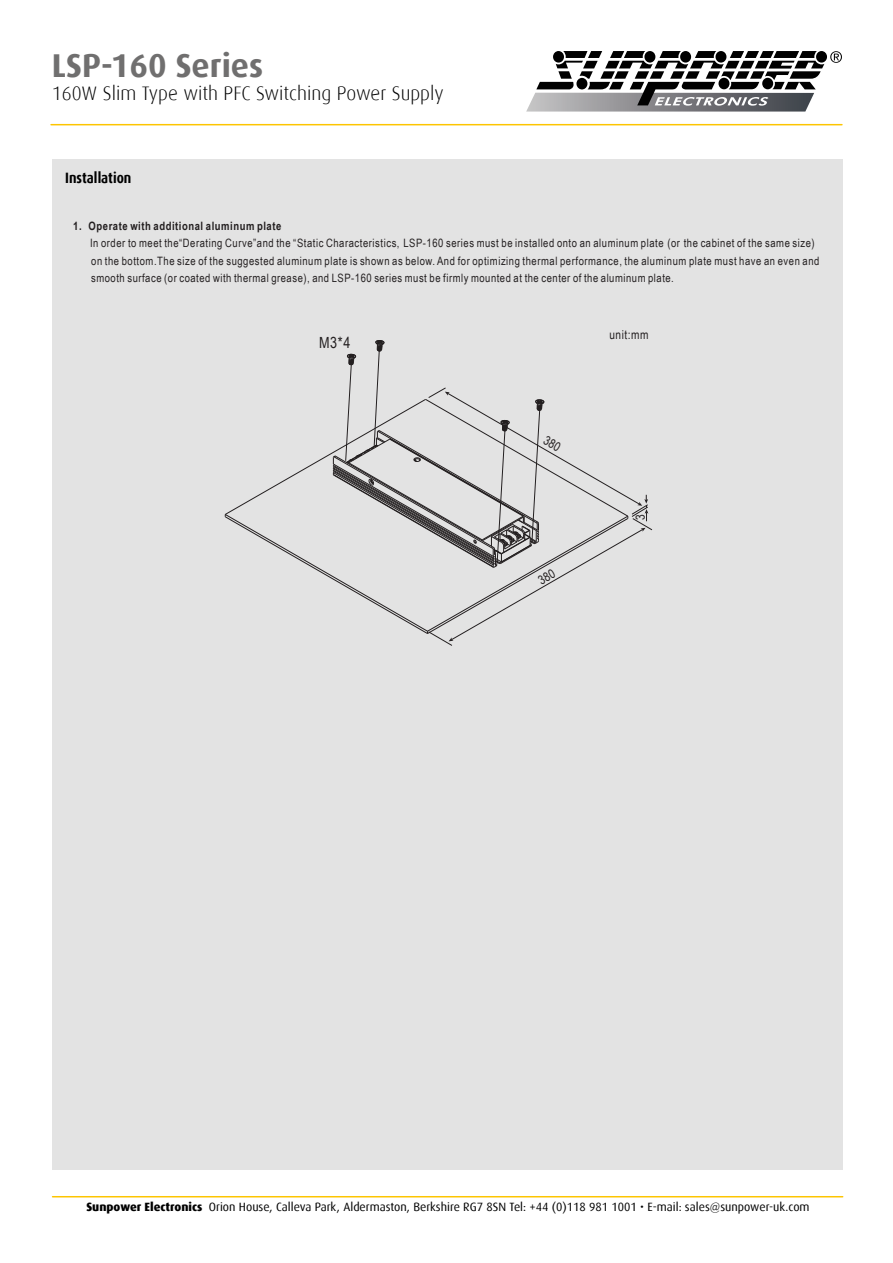
<style>
.page{position:relative;width:893px;height:1263px;background:#fff}
.page>*{position:absolute;margin:0;border:0;box-sizing:border-box;transform-origin:0 0}
.t1{font:700 33px "Dax";color:#706f6f}
.t2{font:300 19.5px "Dax";color:#000}
.t3{font:15.45px "Arial Narrow";color:#231f20}
.t4{font:700 15px "Dax";color:#000;scale:.87 1}
.t5{font:12.45px "Arial Narrow";color:#231f20}
.t6{font:12.3px "Arial Narrow";letter-spacing:.045em;color:#231f20}
.t7{font:12px "Dax";color:#000}
.t8{font:11.55px/17.4px "Arial Narrow";letter-spacing:.05em;color:#231f20}
.t9{font:700 11.55px "Arial Narrow";letter-spacing:.05em;color:#231f20}
.s1{font-weight:800}
</style>
<div class="page">
<hr style="left:53px;top:1196px;width:790px;height:1px;background:#fdc500">
<hr style="left:51px;top:124px;width:791px;height:1px;background:#fdc500">
<svg style="left:526px;top:51px;width:316px;height:61px"></svg>
<div style="left:52px;top:159px;width:791px;height:1010px;background:#e3e3e3"></div>
<svg style="left:225px;top:340px;width:428px;height:306px"></svg>
<h1 class="t1" style="left:52px;top:47px;width:213px">LSP-160 Series</h1>
<h2 class="t2" style="left:52px;top:83px;width:393px">160W Slim Type with PFC Switching Power Supply</h2>
<p class="t4" style="left:65px;top:169px;width:78px">Installation</p>
<p class="t9" style="left:73px;top:217px;width:210px">1. Operate with additional aluminum plate</p>
<p class="t8" style="left:91px;top:252px;width:730px">on the bottom.The size of the suggested aluminum plate is shown as below. And for optimizing thermal performance, the aluminum plate must have an even and smooth surface (or coated with thermal grease), and LSP-160 series must be firmly mounted at the center of the aluminum plate.</p>
<p class="t8" style="left:90px;top:234px;width:726px">In order to meet the“Derating Curve”and the “Static Characteristics, LSP-160 series must be installed onto an aluminum plate (or the cabinet of the same size)</p>
<h3 class="t3" style="left:319px;top:331px;width:33px">M3*4</h3>
<p class="t6" style="left:609px;top:325px;width:41px">unit:mm</p>
<p class="t5" style="left:631px;top:520px;width:7px;rotate:-90deg">3</p>
<p class="t7" style="left:86px;top:1200px;width:725px"><span class="s1">Sunpower Electronics</span> Orion House, Calleva Park, Aldermaston, Berkshire RG7 8SN Tel: +44 (0)118 981 1001 • E-mail: sales@sunpower-uk.com</p>
</div>
